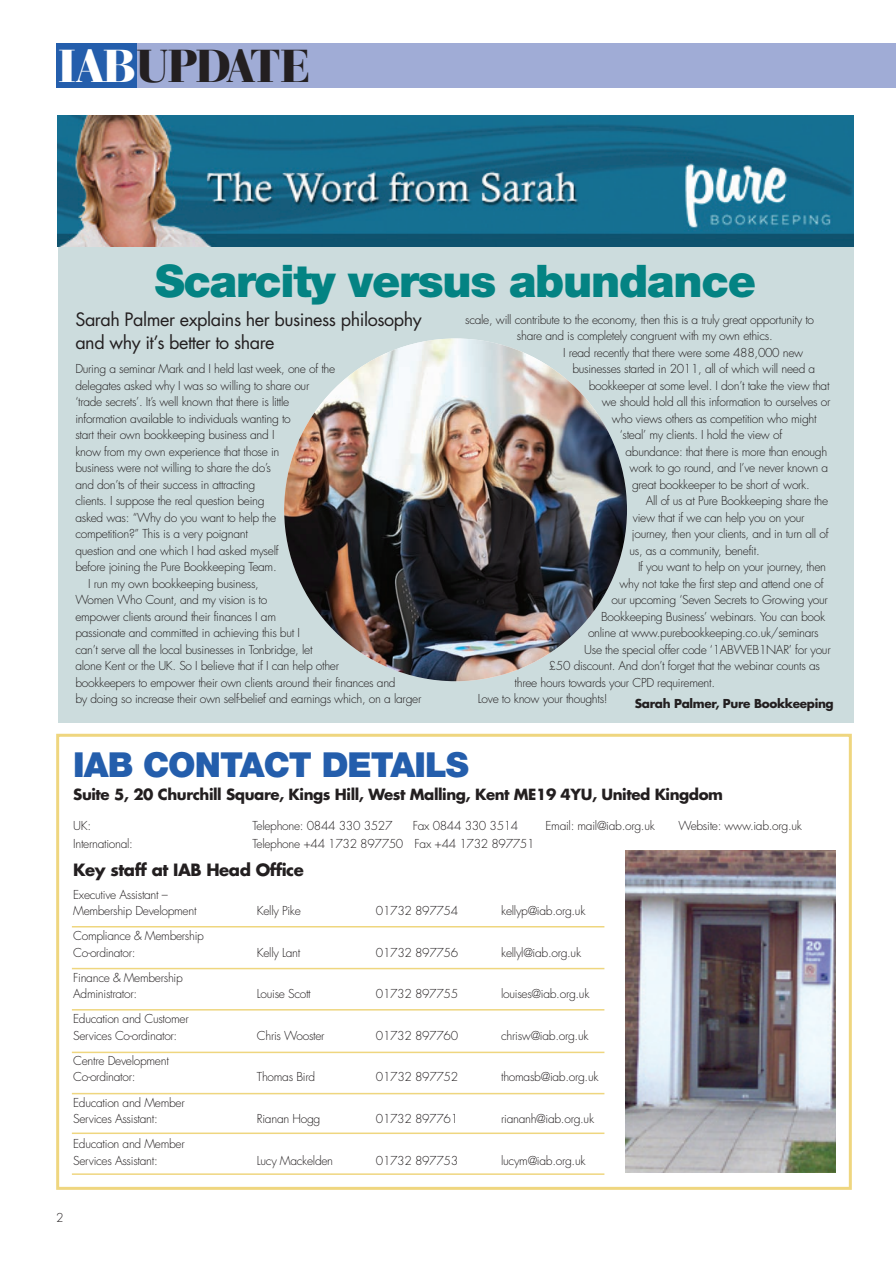
<style>
.page{position:relative;width:896px;height:1263px;background:#fff}
.page>*{position:absolute;margin:0;border:0;box-sizing:border-box;transform-origin:0 0}
.t1{font:900 48.3px "Bauer Bodoni BT";letter-spacing:-.015em;color:#231f20}
.t2{font:900 45px "Helvetica Neue";letter-spacing:-.025em;color:#048383}
.t3{font:900 34.5px "Helvetica Neue";letter-spacing:-.025em;color:#245eac}
.t4{font:18px/22.5px "Futura";letter-spacing:-.025em;color:#231f20}
.t5{font:700 16.5px "Futura";letter-spacing:-.03em;color:#231f20}
.t6{font:700 15px "Futura";letter-spacing:-.03em;color:#231f20}
.t7{font:300 12px/16.5px "Futura";letter-spacing:-.025em;color:#231f20}
.t8{font:700 12px "Futura";letter-spacing:-.03em;color:#231f20}
.s1{color:#fff}
</style>
<div class="page">
<div style="left:127px;top:43px;width:768px;height:45px;background:#a0acd6"></div>
<div style="left:56px;top:43px;width:80px;height:45px;background:#245eac"></div>
<div style="left:56px;top:734px;width:795px;height:456px;border:3px solid #efd67f"></div>
<img style="left:625px;top:851px;width:210px;height:321px">
<div style="left:58px;top:212px;width:795px;height:511px;background:#ccdcdd"></div>
<img style="left:58px;top:116px;width:795px;height:131px">
<hr style="left:72px;top:926px;width:532px;height:1px;background:#efd67f">
<hr style="left:72px;top:1173px;width:532px;height:2px;background:#efd67f">
<hr style="left:72px;top:968px;width:532px;height:1px;background:#efd67f">
<hr style="left:72px;top:1009px;width:532px;height:1px;background:#efd67f">
<hr style="left:72px;top:1051px;width:532px;height:2px;background:#efd67f">
<hr style="left:72px;top:1093px;width:532px;height:1px;background:#efd67f">
<hr style="left:72px;top:1132px;width:532px;height:2px;background:#efd67f">
<img style="left:284px;top:338px;width:343px;height:343px;border-radius:171px">
<h1 class="t1" style="left:58px;top:47px;width:253px"><span class="s1">IAB</span>UPDATE</h1>
<h2 class="t2" style="left:155px;top:264px;width:602px">Scarcity versus abundance</h2>
<h3 class="t4" style="left:75px;top:310px;width:348px">Sarah Palmer explains her business philosophy and why it’s better to share</h3>
<p class="t7" style="left:75px;top:362px;width:261px">During a seminar Mark and I held last week, one of the</p>
<p class="t7" style="left:75px;top:378px;width:235px">delegates asked why I was so willing to share our</p>
<p class="t7" style="left:75px;top:395px;width:215px">‘trade secrets’. It’s well known that there is little</p>
<p class="t7" style="left:75px;top:411px;width:217px">information available to individuals wanting to</p>
<p class="t7" style="left:75px;top:428px;width:201px">start their own bookkeeping business and I</p>
<p class="t7" style="left:75px;top:444px;width:205px">know from my own experience that those in</p>
<p class="t7" style="left:75px;top:461px;width:197px">business were not willing to share the do’s</p>
<p class="t7" style="left:75px;top:477px;width:181px">and don’ts of their success in attracting</p>
<p class="t7" style="left:75px;top:494px;width:191px">clients. I suppose the real question being</p>
<p class="t7" style="left:75px;top:510px;width:202px">asked was: “Why do you want to help the</p>
<p class="t7" style="left:75px;top:527px;width:174px">competition?” This is a very poignant</p>
<p class="t7" style="left:75px;top:543px;width:205px">question and one which I had asked myself</p>
<p class="t7" style="left:75px;top:560px;width:203px">before joining the Pure Bookkeeping Team.</p>
<p class="t7" style="left:88px;top:576px;width:172px">I run my own bookkeeping business,</p>
<p class="t7" style="left:75px;top:593px;width:193px">Women Who Count, and my vision is to</p>
<p class="t7" style="left:75px;top:609px;width:202px">empower clients around their finances I am</p>
<p class="t7" style="left:75px;top:626px;width:226px">passionate and committed in achieving this but I</p>
<p class="t7" style="left:75px;top:642px;width:238px">can’t serve all the local businesses in Tonbridge, let</p>
<p class="t7" style="left:75px;top:659px;width:265px">alone Kent or the UK. So I believe that if I can help other</p>
<p class="t7" style="left:75px;top:675px;width:322px">bookkeepers to empower their own clients around their finances and</p>
<p class="t7" style="left:75px;top:692px;width:347px">by doing so increase their own self-belief and earnings which, on a larger</p>
<p class="t7" style="left:517px;top:312px;width:299px;text-indent:-52px">scale, will contribute to the economy, then this is a truly great opportunity to share and is completely congruent with my own ethics.</p>
<p class="t7" style="left:563px;top:345px;width:242px">I read recently that there were some 488,000 new</p>
<p class="t7" style="left:572px;top:362px;width:244px">businesses started in 2011, all of which will need a</p>
<p class="t7" style="left:588px;top:378px;width:242px">bookkeeper at some level. I don’t take the view that</p>
<p class="t7" style="left:601px;top:395px;width:230px">we should hold all this information to ourselves or</p>
<p class="t7" style="left:612px;top:411px;width:206px">who views others as competition who might</p>
<p class="t7" style="left:619px;top:428px;width:164px">‘steal’ my clients. I hold the view of</p>
<p class="t7" style="left:625px;top:444px;width:203px">abundance: that there is more than enough</p>
<p class="t7" style="left:629px;top:461px;width:200px">work to go round, and I’ve never known a</p>
<p class="t7" style="left:632px;top:477px;width:179px">great bookkeeper to be short of work.</p>
<p class="t7" style="left:645px;top:494px;width:184px">All of us at Pure Bookkeeping share the</p>
<p class="t7" style="left:632px;top:510px;width:173px">view that if we can help you on your</p>
<p class="t7" style="left:632px;top:527px;width:198px">journey, then your clients, and in turn all of</p>
<p class="t7" style="left:629px;top:543px;width:132px">us, as a community, benefit.</p>
<p class="t7" style="left:638px;top:560px;width:189px">If you want to help on your journey, then</p>
<p class="t7" style="left:619px;top:576px;width:206px">why not take the first step and attend one of</p>
<p class="t7" style="left:611px;top:593px;width:218px">our upcoming ‘Seven Secrets to Growing your</p>
<p class="t7" style="left:601px;top:609px;width:226px">Bookkeeping Business’ webinars. You can book</p>
<p class="t7" style="left:588px;top:626px;width:232px">online at www.purebookkeeping.co.uk/seminars</p>
<p class="t7" style="left:584px;top:642px;width:248px">Use the special offer code ‘1ABWEB1NAR’ for your</p>
<p class="t7" style="left:548px;top:659px;width:272px">£50 discount. And don’t forget that the webinar counts as</p>
<p class="t7" style="left:514px;top:675px;width:202px">three hours towards your CPD requirement.</p>
<p class="t7" style="left:478px;top:692px;width:131px">Love to know your thoughts!</p>
<p class="t8" style="left:634px;top:698px;width:200px">Sarah Palmer, Pure Bookkeeping</p>
<h3 class="t3" style="left:73px;top:753px;width:397px">IAB CONTACT DETAILS</h3>
<p class="t6" style="left:73px;top:787px;width:651px">Suite 5, 20 Churchill Square, Kings Hill, West Malling, Kent ME19 4YU, United Kingdom</p>
<p class="t7" style="left:73px;top:818px;width:19px">UK:</p>
<p class="t7" style="left:252px;top:818px;width:141px">Telephone: 0844 330 3527</p>
<p class="t7" style="left:413px;top:818px;width:107px">Fax 0844 330 3514</p>
<p class="t7" style="left:545px;top:818px;width:111px">Email: mail@iab.org.uk</p>
<p class="t7" style="left:678px;top:818px;width:125px">Website: www.iab.org.uk</p>
<p class="t7" style="left:73px;top:836px;width:61px">International:</p>
<p class="t7" style="left:252px;top:836px;width:283px">Telephone +44 1732 897750 Fax +44 1732 897751</p>
<h3 class="t5" style="left:73px;top:862px;width:232px">Key staff at IAB Head Office</h3>
<p class="t7" style="left:73px;top:887px;width:125px">Executive Assistant –<br>Membership Development</p>
<p class="t7" style="left:257px;top:904px;width:45px">Kelly Pike</p>
<p class="t7" style="left:376px;top:904px;width:84px">01732 897754</p>
<p class="t7" style="left:501px;top:904px;width:86px">kellyp@iab.org.uk</p>
<p class="t7" style="left:73px;top:929px;width:132px">Compliance &amp; Membership<br>Co-ordinator:</p>
<p class="t7" style="left:73px;top:970px;width:111px">Finance &amp; Membership<br>Administrator:</p>
<p class="t7" style="left:73px;top:1012px;width:117px">Education and Customer<br>Services Co-ordinator:</p>
<p class="t7" style="left:73px;top:1053px;width:97px">Centre Development<br>Co-ordinator:</p>
<p class="t7" style="left:73px;top:1095px;width:113px">Education and Member<br>Services Assistant:</p>
<p class="t7" style="left:73px;top:1136px;width:113px">Education and Member<br>Services Assistant:</p>
<p class="t7" style="left:56px;top:1210px;width:9px">2</p>
<p class="t7" style="left:257px;top:945px;width:45px">Kelly Lant</p>
<p class="t7" style="left:376px;top:945px;width:84px">01732 897756</p>
<p class="t7" style="left:501px;top:945px;width:81px">kellyl@iab.org.uk</p>
<p class="t7" style="left:257px;top:987px;width:55px">Louise Scott</p>
<p class="t7" style="left:376px;top:987px;width:84px">01732 897755</p>
<p class="t7" style="left:501px;top:987px;width:90px">louises@iab.org.uk</p>
<p class="t7" style="left:257px;top:1028px;width:69px">Chris Wooster</p>
<p class="t7" style="left:376px;top:1028px;width:84px">01732 897760</p>
<p class="t7" style="left:501px;top:1028px;width:89px">chrisw@iab.org.uk</p>
<p class="t7" style="left:257px;top:1070px;width:60px">Thomas Bird</p>
<p class="t7" style="left:376px;top:1070px;width:84px">01732 897752</p>
<p class="t7" style="left:501px;top:1070px;width:99px">thomasb@iab.org.uk</p>
<p class="t7" style="left:257px;top:1111px;width:65px">Rianan Hogg</p>
<p class="t7" style="left:376px;top:1111px;width:84px">01732 897761</p>
<p class="t7" style="left:501px;top:1111px;width:94px">riananh@iab.org.uk</p>
<p class="t7" style="left:257px;top:1153px;width:78px">Lucy Mackelden</p>
<p class="t7" style="left:376px;top:1153px;width:84px">01732 897753</p>
<p class="t7" style="left:501px;top:1153px;width:86px">lucym@iab.org.uk</p>
</div>
